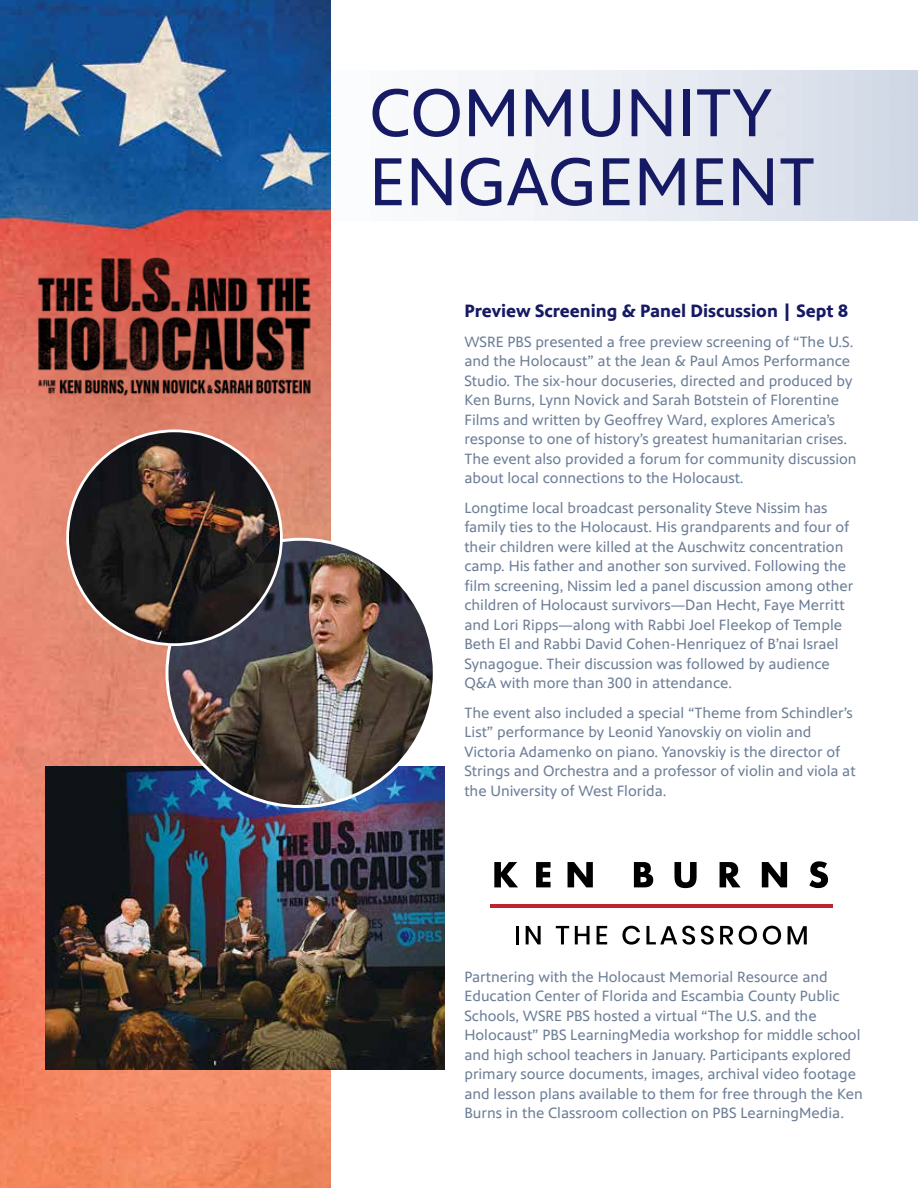
<style>
.page{position:relative;width:918px;height:1188px;background:#fff}
.page>*{position:absolute;margin:0;border:0;box-sizing:border-box;transform-origin:0 0}
.t1{font:69px/69px "PBS Sans";color:#161a64}
.t2{font:700 18px "PBS Sans";color:#161a64}
.t3{font:15px/19.5px "PBS Sans";color:#6c7e97}
</style>
<div class="page">
<img style="left:0;top:0;width:331px;height:1188px">
<img style="left:45px;top:766px;width:400px;height:304px">
<img style="left:22px;top:243px;width:305px;height:161px">
<svg style="left:634px;top:862px;width:19px;height:25px"></svg>
<svg style="left:674px;top:862px;width:23px;height:26px"></svg>
<svg style="left:720px;top:862px;width:21px;height:25px"></svg>
<svg style="left:762px;top:862px;width:25px;height:25px"></svg>
<svg style="left:809px;top:861px;width:19px;height:27px"></svg>
<hr style="left:490px;top:904px;width:343px;height:3px;background:#bd2330">
<hr style="left:516px;top:926px;width:3px;height:18px;background:#000">
<svg style="left:526px;top:926px;width:15px;height:18px"></svg>
<svg style="left:556px;top:926px;width:13px;height:18px"></svg>
<svg style="left:575px;top:926px;width:15px;height:18px"></svg>
<svg style="left:597px;top:926px;width:10px;height:18px"></svg>
<svg style="left:622px;top:926px;width:18px;height:19px"></svg>
<svg style="left:646px;top:926px;width:49px;height:19px"></svg>
<svg style="left:701px;top:926px;width:13px;height:19px"></svg>
<svg style="left:720px;top:926px;width:13px;height:18px"></svg>
<svg style="left:739px;top:926px;width:18px;height:19px"></svg>
<svg style="left:763px;top:926px;width:18px;height:19px"></svg>
<svg style="left:788px;top:926px;width:19px;height:18px"></svg>
<svg style="left:494px;top:862px;width:24px;height:25px"></svg>
<svg style="left:536px;top:862px;width:15px;height:25px"></svg>
<svg style="left:568px;top:862px;width:25px;height:25px"></svg>
<img style="left:167px;top:539px;width:267px;height:268px;border-radius:134px">
<img style="left:68px;top:431px;width:213px;height:214px;border-radius:107px">
<h1 class="t1" style="left:369px;top:79px;width:448px">COMMUNITY<br>ENGAGEMENT</h1>
<p class="t2" style="left:464px;top:301px;width:386px">Preview Screening &amp; Panel Discussion | Sept 8</p>
<p class="t3" style="left:464px;top:332px;width:394px">WSRE PBS presented a free preview screening of “The U.S. and the Holocaust” at the Jean &amp; Paul Amos Performance Studio. The six-hour docuseries, directed and produced by Ken Burns, Lynn Novick and Sarah Botstein of Florentine Films and written by Geoffrey Ward, explores America’s response to one of history’s greatest humanitarian crises.<br>The event also provided a forum for community discussion about local connections to the Holocaust.</p>
<p class="t3" style="left:464px;top:498px;width:390px">Longtime local broadcast personality Steve Nissim has family ties to the Holocaust. His grandparents and four of their children were killed at the Auschwitz concentration camp. His father and another son survived. Following the film screening, Nissim led a panel discussion among other children of Holocaust survivors—Dan Hecht, Faye Merritt and Lori Ripps—along with Rabbi Joel Fleekop of Temple Beth El and Rabbi David Cohen-Henriquez of B’nai Israel Synagogue. Their discussion was followed by audience Q&amp;A with more than 300 in attendance.</p>
<p class="t3" style="left:464px;top:703px;width:393px">The event also included a special “Theme from Schindler’s List” performance by Leonid Yanovskiy on violin and Victoria Adamenko on piano. Yanovskiy is the director of Strings and Orchestra and a professor of violin and viola at the University of West Florida.</p>
<p class="t3" style="left:464px;top:967px;width:400px">Partnering with the Holocaust Memorial Resource and Education Center of Florida and Escambia County Public Schools, WSRE PBS hosted a virtual “The U.S. and the Holocaust” PBS LearningMedia workshop for middle school and high school teachers in January. Participants explored primary source documents, images, archival video footage and lesson plans available to them for free through the Ken Burns in the Classroom collection on PBS LearningMedia.</p>
</div>
